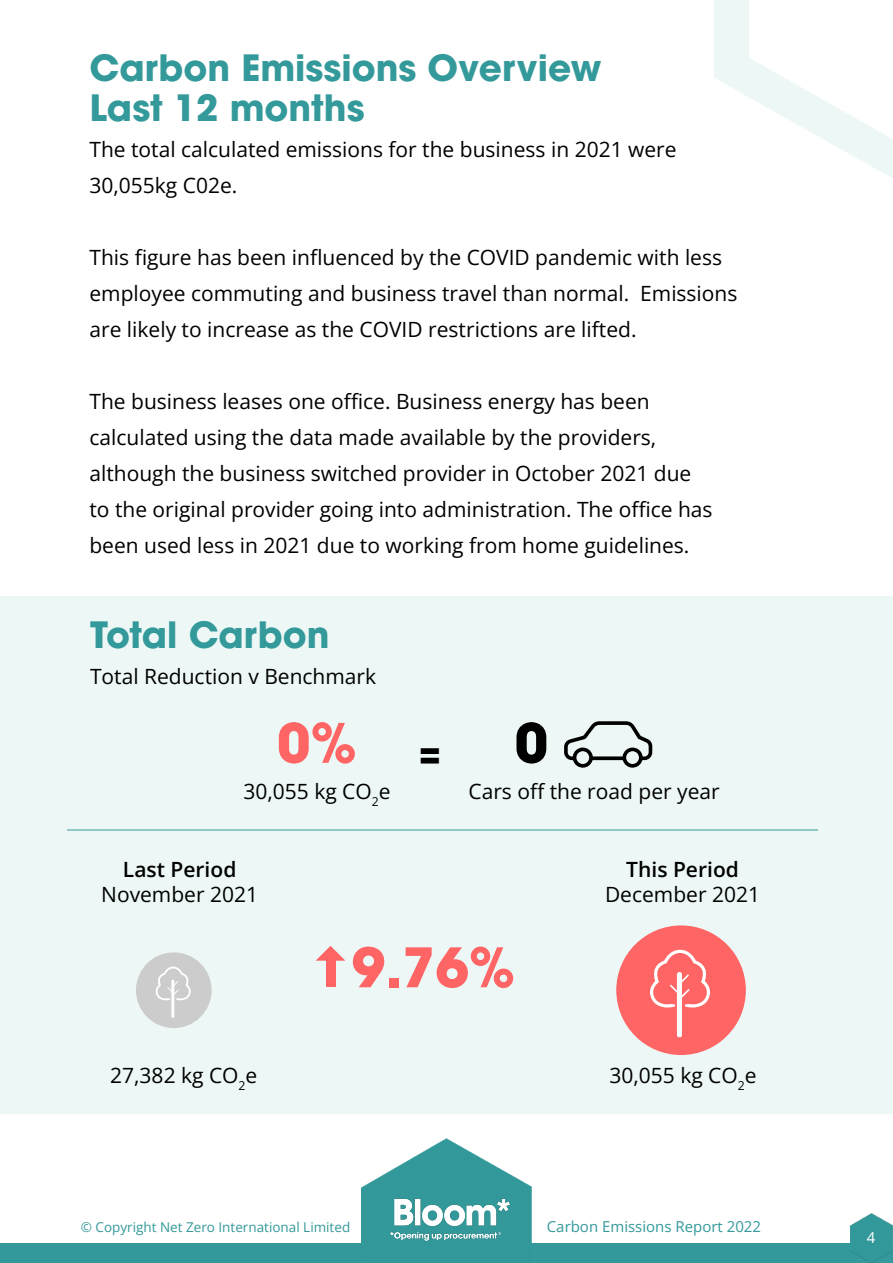
<style>
.page{position:relative;width:893px;height:1263px;background:#fff}
.page>*{position:absolute;margin:0;border:0;box-sizing:border-box;transform-origin:0 0}
.t1{font:700 54px "ITC Avant Garde Pro";color:#ff6565}
.t2{font:700 54px "ITC Avant Garde Pro";color:#000}
.t3{font:700 36px "ITC Avant Garde Pro";color:#34999a}
.t4{font:700 36px "ITC Avant Garde Pro";color:#000}
.t5{font:21px/36px "Open Sans";color:#000}
.t6{font:600 21px "Open Sans";color:#000}
.t7{font:15px "Open Sans";color:#34999a}
.t8{font:15px "Open Sans";color:#fff}
.t9{font:13.5px "Open Sans";color:#34999a}
.t10{font:12.3px "Open Sans";color:#000}
</style>
<div class="page">
<div style="left:0;top:596px;width:893px;height:517px;background:#edf8f6"></div>
<div style="left:0;top:1243px;width:893px;height:20px;background:#34999a"></div>
<hr style="left:68px;top:829px;width:750px;height:2px;background:#34999a">
<img style="left:361px;top:1138px;width:171px;height:105px">
<img style="left:388px;top:1194px;width:126px;height:49px">
<svg style="left:564px;top:721px;width:88px;height:47px"></svg>
<div style="left:326px;top:954px;width:9px;height:33px;background:#ff6565"></div>
<svg style="left:316px;top:946px;width:29px;height:15px"></svg>
<div style="left:616px;top:925px;width:130px;height:130px;background:#ff6565;border-radius:50%"></div>
<div style="left:136px;top:952px;width:76px;height:76px;background:#ccc;border-radius:50%"></div>
<div style="left:677px;top:972px;width:5px;height:65px;background:#fff;border-radius:2px"></div>
<svg style="left:650px;top:949px;width:60px;height:58px"></svg>
<hr style="left:171px;top:979px;width:3px;height:39px;background:#fff">
<svg style="left:156px;top:966px;width:35px;height:34px"></svg>
<img style="left:850px;top:1213px;width:43px;height:50px">
<p class="t3" style="left:89px;top:43px;width:513px">Carbon Emissions Overview</p>
<p class="t3" style="left:89px;top:84px;width:277px">Last 12 months</p>
<p class="t5" style="left:89px;top:131px;width:589px">The total calculated emissions for the business in 2021 were<br>30,055kg C02e.</p>
<p class="t5" style="left:89px;top:239px;width:649px">This figure has been influenced by the COVID pandemic with less employee commuting and business travel than normal. Emissions are likely to increase as the COVID restrictions are lifted.</p>
<p class="t5" style="left:89px;top:383px;width:625px">The business leases one office. Business energy has been calculated using the data made available by the providers, although the business switched provider in October 2021 due to the original provider going into administration. The office has been used less in 2021 due to working from home guidelines.</p>
<p class="t3" style="left:90px;top:610px;width:241px">Total Carbon</p>
<p class="t5" style="left:90px;top:657px;width:288px">Total Reduction v Benchmark</p>
<p class="t1" style="left:277px;top:707px;width:81px">0%</p>
<p class="t5" style="left:243px;top:773px;width:149px">30,055 kg CO<sub>2</sub>e</p>
<p class="t6" style="left:123px;top:855px;width:115px">Last Period</p>
<p class="t5" style="left:101px;top:876px;width:158px">November 2021</p>
<p class="t4" style="left:419px;top:727px;width:23px">=</p>
<p class="t2" style="left:515px;top:707px;width:35px">0</p>
<p class="t5" style="left:468px;top:773px;width:253px">Cars off the road per year</p>
<p class="t6" style="left:626px;top:855px;width:114px">This Period</p>
<p class="t5" style="left:605px;top:876px;width:157px">December 2021</p>
<p class="t5" style="left:110px;top:1057px;width:130px">27,382 kg CO</p>
<p class="t10" style="left:239px;top:1077px;width:20px">2<sup>e</sup></p>
<p class="t1" style="left:352px;top:931px;width:165px">9.76%</p>
<p class="t5" style="left:609px;top:1057px;width:149px">30,055 kg CO<sub>2</sub>e</p>
<p class="t9" style="left:81px;top:1218px;width:271px">© Copyright Net Zero International Limited</p>
<p class="t7" style="left:547px;top:1216px;width:216px">Carbon Emissions Report 2022</p>
<p class="t8" style="left:867px;top:1227px;width:10px">4</p>
</div>
